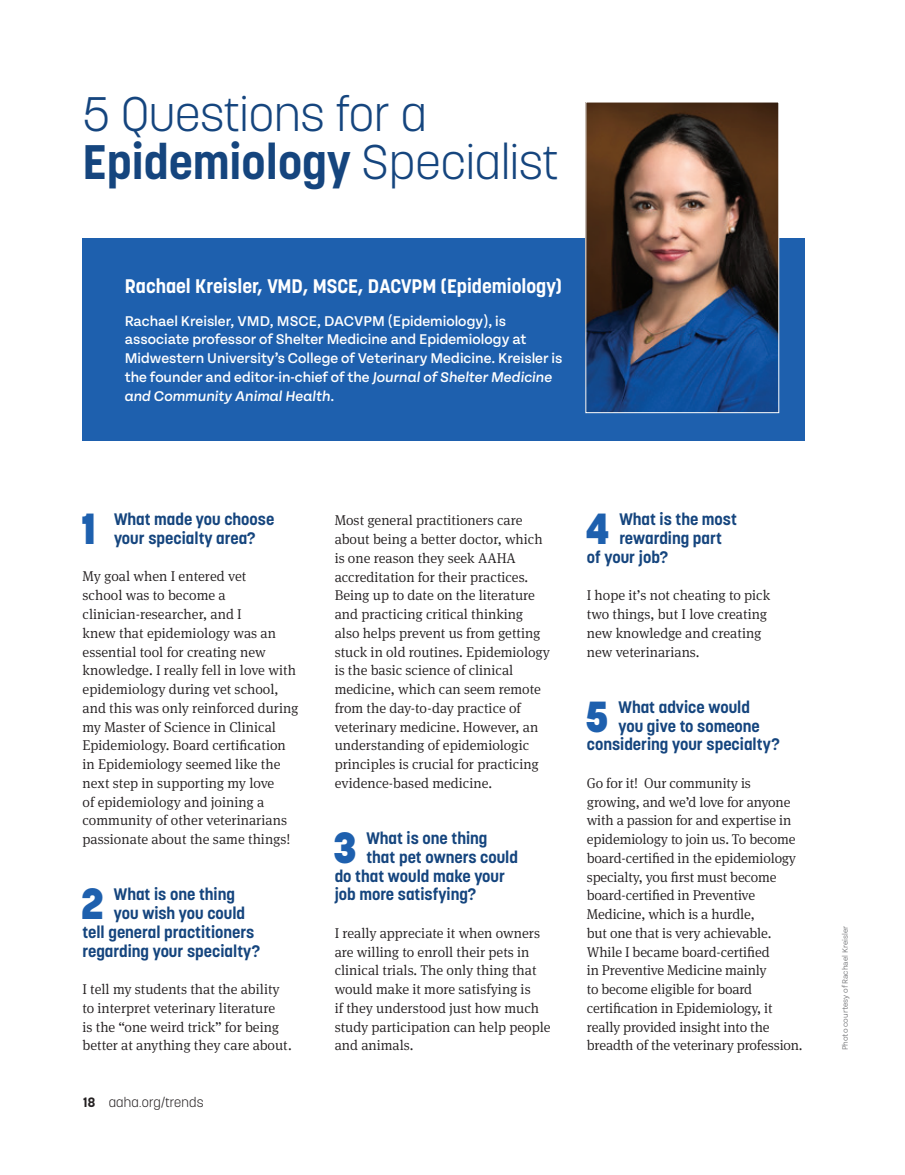
<style>
.page{position:relative;width:905px;height:1175px;background:#fff}
.page>*{position:absolute;margin:0;border:0;box-sizing:border-box;transform-origin:0 0}
.t1{font:300 48px/48px "Korolev";color:#15457e}
.t2{font:800 43.05px "Korolev";color:#1e60ae}
.t3{font:700 19.5px "Korolev";color:#fff}
.t4{font:700 16.5px/18.8px "Korolev";color:#15457e}
.t5{font:500 15px/18.8px "Tenon";color:#fff}
.t6{font:300 14.25px/18.8px "Meta Serif Pro";color:#231f20}
.t7{font:300 13.5px "Korolev";letter-spacing:.02em;color:#231f20}
.t8{font:300 8.25px "Tenon";color:#6c6d70}
.s1{font-weight:700}
.s2{font-style:italic}
</style>
<div class="page">
<div style="left:82px;top:238px;width:722px;height:202px;background:#1e60ae"></div>
<img style="left:587px;top:104px;width:190px;height:307px">
<h1 class="t1" style="left:82px;top:90px;width:477px">5 Questions for a<br><span class="s1">Epidemiology</span> Specialist</h1>
<h3 class="t3" style="left:125px;top:274px;width:439px">Rachael Kreisler, VMD, MSCE, DACVPM (Epidemiology)</h3>
<p class="t5" style="left:125px;top:312px;width:439px">Rachael Kreisler, VMD, MSCE, DACVPM (Epidemiology), is associate professor of Shelter Medicine and Epidemiology at Midwestern University’s College of Veterinary Medicine. Kreisler is the founder and editor-in-chief of the <span class="s2">Journal of Shelter Medicine and Community Animal Health</span>.</p>
<h2 class="t2" style="left:81px;top:502px;width:17px">1</h2>
<p class="t4" style="left:114px;top:510px;width:162px">What made you choose your specialty area?</p>
<p class="t6" style="left:82px;top:566px;width:218px">My goal when I entered vet<br>school was to become a clinician-researcher, and I<br>knew that epidemiology was an essential tool for creating new knowledge. I really fell in love with epidemiology during vet school, and this was only reinforced during my Master of Science in Clinical<br>Epidemiology. Board certification in Epidemiology seemed like the next step in supporting my love<br>of epidemiology and joining a community of other veterinarians passionate about the same things!</p>
<h2 class="t2" style="left:81px;top:877px;width:25px">2</h2>
<p class="t4" style="left:114px;top:885px;width:122px">What is one thing</p>
<p class="t4" style="left:114px;top:904px;width:133px">you wish you could</p>
<p class="t4" style="left:83px;top:922px;width:173px">tell general practitioners</p>
<p class="t4" style="left:83px;top:941px;width:179px">regarding your specialty?</p>
<p class="t6" style="left:82px;top:979px;width:211px">I tell my students that the ability to interpret veterinary literature<br>is the “one weird trick” for being better at anything they care about.</p>
<p class="t7" style="left:83px;top:1093px;width:122px"><span class="s1">18</span> aaha.org/trends</p>
<p class="t6" style="left:334px;top:510px;width:217px">Most general practitioners care about being a better doctor, which is one reason they seek AAHA accreditation for their practices.<br>Being up to date on the literature and practicing critical thinking also helps prevent us from getting stuck in old routines. Epidemiology is the basic science of clinical medicine, which can seem remote from the day-to-day practice of veterinary medicine. However, an understanding of epidemiologic principles is crucial for practicing evidence-based medicine.</p>
<h2 class="t2" style="left:333px;top:820px;width:25px">3</h2>
<p class="t4" style="left:366px;top:829px;width:122px">What is one thing</p>
<p class="t4" style="left:366px;top:847px;width:153px">that pet owners could</p>
<p class="t4" style="left:335px;top:866px;width:172px">do that would make your</p>
<p class="t4" style="left:335px;top:885px;width:143px">job more satisfying?</p>
<p class="t6" style="left:334px;top:923px;width:217px">I really appreciate it when owners are willing to enroll their pets in clinical trials. The only thing that would make it more satisfying is<br>if they understood just how much study participation can help people and animals.</p>
<h2 class="t2" style="left:586px;top:502px;width:25px">4</h2>
<p class="t4" style="left:619px;top:510px;width:119px">What is the most</p>
<p class="t4" style="left:619px;top:529px;width:104px">rewarding part</p>
<p class="t4" style="left:587px;top:547px;width:83px">of your job?</p>
<p class="t6" style="left:586px;top:585px;width:185px">I hope it’s not cheating to pick two things, but I love creating new knowledge and creating new veterinarians.</p>
<h2 class="t2" style="left:585px;top:689px;width:25px">5</h2>
<p class="t4" style="left:618px;top:697px;width:133px">What advice would</p>
<p class="t4" style="left:618px;top:716px;width:143px">you give to someone</p>
<p class="t4" style="left:587px;top:735px;width:194px">considering your specialty?</p>
<p class="t6" style="left:586px;top:773px;width:217px">Go for it! Our community is growing, and we’d love for anyone with a passion for and expertise in epidemiology to join us. To become board-certified in the epidemiology specialty, you first must become board-certified in Preventive<br>Medicine, which is a hurdle,<br>but one that is very achievable.<br>While I became board-certified<br>in Preventive Medicine mainly<br>to become eligible for board certification in Epidemiology, it really provided insight into the breadth of the veterinary profession.</p>
<p class="t8" style="left:840px;top:1050px;width:126px;rotate:-90deg">Photo courtesy of Rachael Kreisler</p>
</div>
